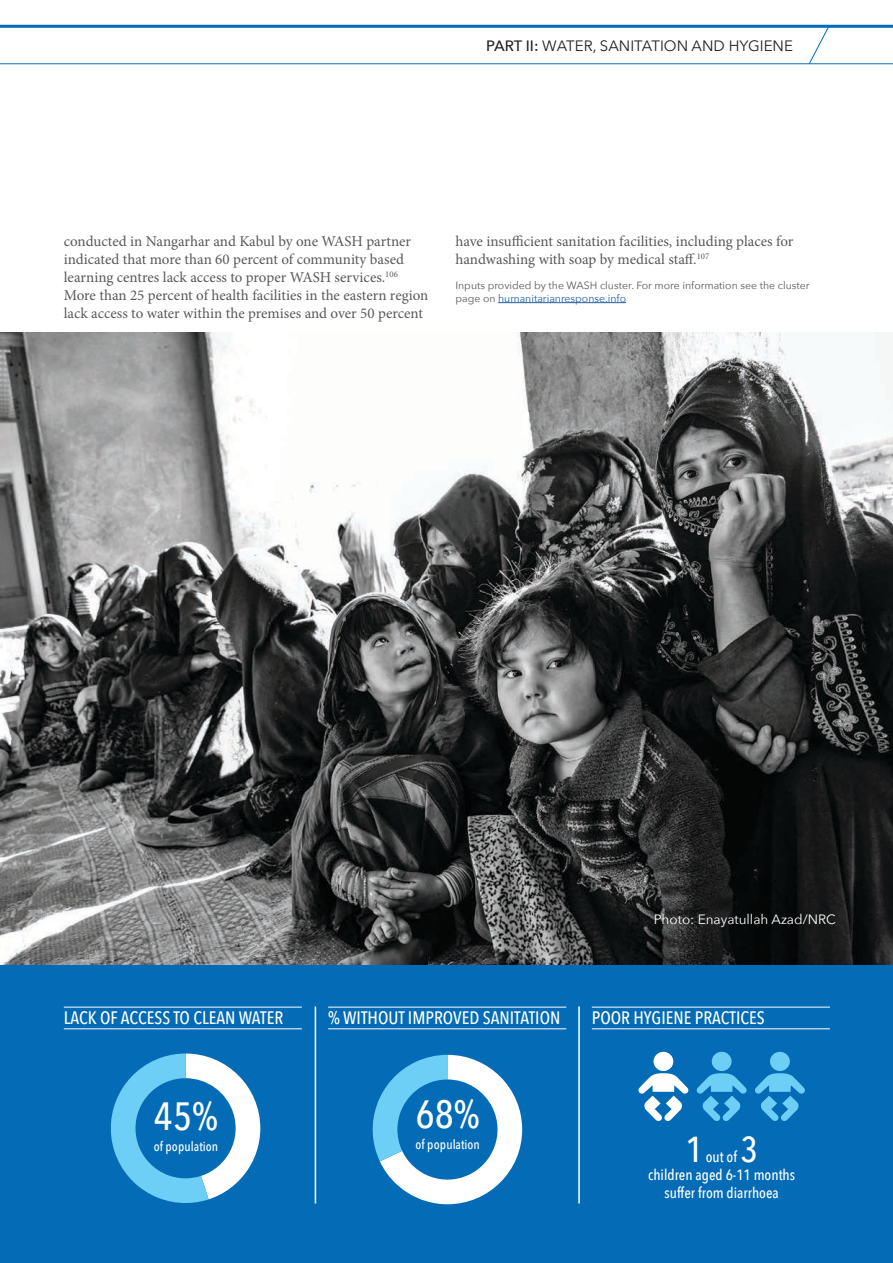
<style>
.page{position:relative;width:893px;height:1263px;background:#fff}
.page>*{position:absolute;margin:0;border:0;box-sizing:border-box;transform-origin:0 0}
.t1{font:500 39.3px "Avenir Next Condensed";color:#fff}
.t2{font:500 36px "Avenir Next Condensed";color:#fff}
.t3{font:500 18px "Avenir Next Condensed";color:#fff}
.t4{font:15px/18px "Minion Pro";color:#58595b}
.t5{font:500 15px/18px "Avenir Next Condensed";color:#fff;text-align:center}
.t6{font:15px "Avenir Next";color:#231f20}
.t7{font:500 15px "Avenir Next";letter-spacing:-.005em;color:#231f20}
.t8{font:13.5px "Avenir Next";color:#fff}
.t9{font:500 13.05px "Avenir Next Condensed";letter-spacing:.01em;color:#fff}
.t10{font:10.5px/12.6px "Avenir Next";color:#58595b}
.s1{font-weight:400}
.s2{color:#215e9f}
</style>
<div class="page">
<svg style="left:808px;top:28px;width:22px;height:37px"></svg>
<hr style="left:0;top:63px;width:893px;height:1px;background:#046cb6">
<hr style="left:0;top:25px;width:893px;height:3px;background:#046cb6">
<div style="left:1px;top:965px;width:891px;height:297px;background:#046cb6"></div>
<svg style="left:110px;top:1053px;width:150px;height:150px"></svg>
<svg style="left:372px;top:1055px;width:150px;height:149px"></svg>
<div style="left:0;top:964px;width:893px;height:299px;border:2px solid #046cb6"></div>
<hr style="left:315px;top:1006px;width:1px;height:197px;background:#fff">
<hr style="left:578px;top:1006px;width:2px;height:197px;background:#fff">
<hr style="left:64px;top:1007px;width:238px;height:1px;background:#fff">
<hr style="left:64px;top:1028px;width:238px;height:1px;background:#fff">
<hr style="left:328px;top:1007px;width:238px;height:1px;background:#fff">
<hr style="left:328px;top:1028px;width:238px;height:1px;background:#fff">
<hr style="left:592px;top:1007px;width:238px;height:1px;background:#fff">
<hr style="left:592px;top:1028px;width:238px;height:1px;background:#fff">
<svg style="left:638px;top:1052px;width:51px;height:69px"></svg>
<svg style="left:696px;top:1052px;width:51px;height:69px"></svg>
<svg style="left:755px;top:1052px;width:50px;height:69px"></svg>
<img style="left:0;top:332px;width:893px;height:632px">
<hr style="left:498px;top:302px;width:128px;height:1px;background:#215e9f">
<p class="t7" style="left:486px;top:33px;width:68px">PART II: <span class="s1">wat</span></p>
<p class="t6" style="left:575px;top:33px;width:35px">er, sanitation</p>
<p class="t6" style="left:692px;top:33px;width:103px">AND hygi en e</p>
<p class="t4" style="left:64px;top:232px;width:366px">conducted in Nangarhar and Kabul by one WASH partner indicated that more than 60 percent of community based learning centres lack access to proper WASH services.<sup>106<br></sup>More than 25 percent of health facilities in the eastern region lack access to water within the premises and over 50 percent</p>
<p class="t4" style="left:455px;top:232px;width:339px">have insufficient sanitation facilities, including places for handwashing with soap by medical staff.<sup>107</sup></p>
<p class="t10" style="left:455px;top:279px;width:356px">Inputs provided by the WASH cluster. For more information see the cluster page on <span class="s2">humanitarianresponse.info</span></p>
<p class="t8" style="left:654px;top:907px;width:184px">Photo: Enayatullah Azad/NRC</p>
<p class="t3" style="left:64px;top:1007px;width:221px">LACK OF ACCESS TO CLEAN WATER</p>
<p class="t3" style="left:328px;top:1007px;width:234px">% WITHOUT IMPROVED SANITATION</p>
<p class="t3" style="left:592px;top:1007px;width:174px">POOR HYGIENE PRACTICES</p>
<h1 class="t1" style="left:154px;top:1092px;width:66px">45%</h1>
<p class="t9" style="left:154px;top:1138px;width:66px">of population</p>
<h1 class="t1" style="left:416px;top:1091px;width:66px">68%</h1>
<p class="t9" style="left:415px;top:1137px;width:66px">of population</p>
<h2 class="t2" style="left:740px;top:1128px;width:19px">3</h2>
<p class="t5" style="left:648px;top:1166px;width:148px">children aged 6-11 months suffer from diarrhoea</p>
<h2 class="t2" style="left:686px;top:1128px;width:19px">1</h2>
<p class="t5" style="left:706px;top:1148px;width:33px">out of</p>
</div>
